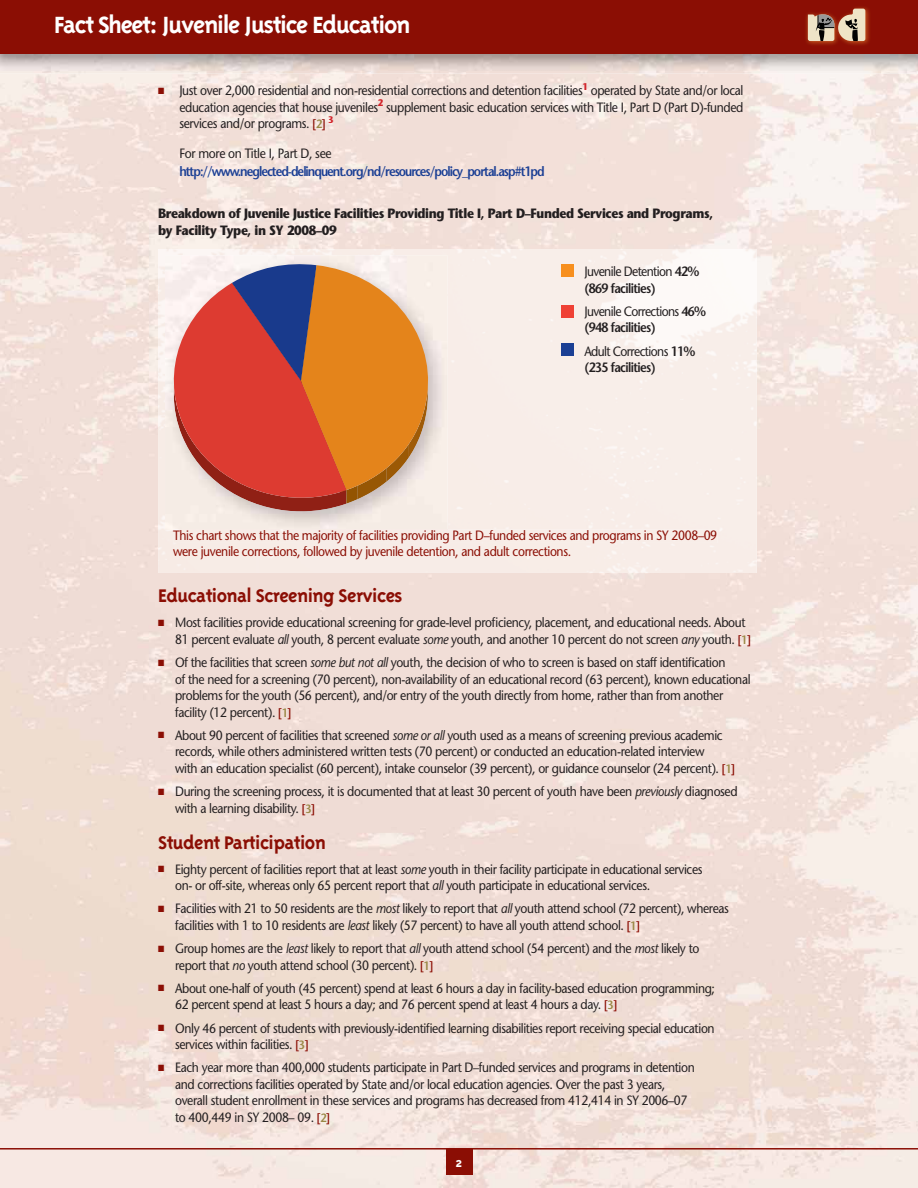
<style>
.page{position:relative;width:918px;height:1188px;background:#fff}
.page>*{position:absolute;margin:0;border:0;box-sizing:border-box;transform-origin:0 0}
.t1{font:700 27px "Triplex";letter-spacing:-.05em;color:#fff}
.t2{font:700 21px "Triplex";letter-spacing:-.03em;color:#8b0e04}
.t3{font:700 15px "Triplex";color:#fff}
.t4{font:13.5px/16.5px "Stone Sans";letter-spacing:-.03em;color:#231f20;scale:.9 1}
.t5{font:13.5px/16.5px "Stone Sans";letter-spacing:-.03em;color:#8b0e04;scale:.9 1}
.t6{font:700 13.5px/16.5px "Stone Sans";letter-spacing:-.03em;color:#231f20;scale:.9 1}
.t7{font:600 13.5px "Stone Sans";letter-spacing:-.08em;color:#1b3f94;scale:.9 1}
.t8{font:600 13.5px/16.5px "Stone Sans";letter-spacing:-.05em;color:#231f20;scale:.9 1}
.t9{font:13.5px/16.5px "Stone Sans";letter-spacing:-.05em;color:#231f20;scale:.9 1}
.t10{font:700 9.6px "Stone Sans";color:#d2232a;scale:.9 1}
.s1{color:#8b0e04}
.s2{font-weight:600;font-size:12px;color:#8b0e04}
.s3{font-weight:600;font-size:12px;color:#9a8846}
.s4{font-weight:400}
.s5{font-weight:600}
.s6{font-style:italic}
</style>
<div class="page">
<img style="left:0;top:73px;width:918px;height:1115px">
<img style="left:158px;top:249px;width:599px;height:46px">
<img style="left:158px;top:295px;width:49px;height:278px">
<img style="left:408px;top:295px;width:349px;height:278px">
<div style="left:207px;top:543px;width:201px;height:30px;background:#f7ece7"></div>
<div style="left:173px;top:530px;width:544px;height:13px;background:#f7ece7"></div>
<hr style="left:0;top:1148px;width:918px;height:2px;background:#8b0e04">
<div style="left:0;top:0;width:918px;height:54px;background:#8b0e04"></div>
<div style="left:446px;top:1148px;width:27px;height:27px;background:#8b0e04"></div>
<img style="left:806px;top:7px;width:64px;height:38px">
<svg style="left:808px;top:9px;width:57px;height:32px"></svg>
<img style="left:165px;top:255px;width:282px;height:275px">
<img style="left:173px;top:530px;width:274px;height:1px">
<svg style="left:174px;top:264px;width:254px;height:247px;background:#ce7453"></svg>
<div style="left:561px;top:264px;width:13px;height:13px;background:#f78f1e"></div>
<div style="left:561px;top:305px;width:13px;height:13px;background:#ef4135"></div>
<div style="left:561px;top:344px;width:13px;height:12px;background:#1b3f94"></div>
<h1 class="t1" style="left:54px;top:15px;width:358px">Fact Sheet: Juvenile Justice Education</h1>
<p class="t4" style="left:179px;top:84px;width:628px;text-align:justify;text-indent:-21px"><span class="s1">■</span> Just over 2,000 residential and non-residential corrections and detention facilities<sup>1</sup> operated by State and/or local education agencies that house juveniles<sup>2</sup> supplement basic education services with Title I, Part D (Part D)-funded services and/or programs. <span class="s2">[</span><span class="s3">2</span><span class="s2">]</span></p>
<p class="t10" style="left:328px;top:116px;width:8px">3</p>
<p class="t4" style="left:179px;top:146px;width:171px">For more on Title I, Part D, see</p>
<p class="t7" style="left:179px;top:166px;width:407px">http://www.neglected-delinquent.org/nd/resources/policy_portal.asp#t1pd</p>
<p class="t6" style="left:158px;top:207px;width:618px">Breakdown of Juvenile Justice Facilities Providing Title I, Part D–Funded Services and Programs, by Facility Type, in SY 2008–09</p>
<p class="t8" style="left:584px;top:265px;width:130px"><span class="s4">Juvenile Detention</span> 42% (869 facilities)</p>
<p class="t9" style="left:584px;top:304px;width:137px">Juvenile Corrections <span class="s5">46% (948 facilities)</span></p>
<p class="t8" style="left:584px;top:344px;width:125px"><span class="s4">Adult Corrections</span> 11% (235 facilities)</p>
<p class="t5" style="left:173px;top:528px;width:606px;text-indent:16px">s c art s ows t at t e ma or ty o ac t es prov ng Part D–funded services and programs in SY 2008–09 were juvenile corrections, followed by juvenile detention, and adult corrections.</p>
<h2 class="t2" style="left:158px;top:588px;width:246px">Educational Screening Services</h2>
<p class="t4" style="left:175px;top:616px;width:641px;text-indent:-17px"><span class="s1">■</span> Most facilities provide educational screening for grade-level proficiency, placement, and educational needs. About<br>81 percent evaluate <span class="s6">all</span> youth, 8 percent evaluate <span class="s6">some</span> youth, and another 10 percent do not screen <span class="s6">any</span> youth. <span class="s2">[</span><span class="s3">1</span><span class="s2">]</span></p>
<p class="t4" style="left:175px;top:656px;width:641px;text-indent:-17px"><span class="s1">■</span> Of the facilities that screen <span class="s6">some but not all</span> youth, the decision of who to screen is based on staff identification<br>of the need for a screening (70 percent), non-availability of an educational record (63 percent), known educational problems for the youth (56 percent), and/or entry of the youth directly from home, rather than from another facility (12 percent). <span class="s2">[</span><span class="s3">1</span><span class="s2">]</span></p>
<p class="t4" style="left:175px;top:728px;width:624px;text-indent:-17px"><span class="s1">■</span> About 90 percent of facilities that screened <span class="s6">some or all</span> youth used as a means of screening previous academic records, while others administered written tests (70 percent) or conducted an education-related interview<br>with an education specialist (60 percent), intake counselor (39 percent), or guidance counselor (24 percent). <span class="s2">[</span><span class="s3">1</span><span class="s2">]</span></p>
<p class="t4" style="left:175px;top:785px;width:627px;text-indent:-17px"><span class="s1">■</span> During the screening process, it is documented that at least 30 percent of youth have been <span class="s6">previously</span> diagnosed with a learning disability. <span class="s2">[</span><span class="s3">3</span><span class="s2">]</span></p>
<h2 class="t2" style="left:158px;top:835px;width:169px">Student Participation</h2>
<p class="t4" style="left:175px;top:862px;width:588px;text-indent:-17px"><span class="s1">■</span> Eighty percent of facilities report that at least <span class="s6">some</span> youth in their facility participate in educational services on- or off-site, whereas only 65 percent report that <span class="s6">all</span> youth participate in educational services.</p>
<p class="t4" style="left:175px;top:902px;width:617px;text-indent:-17px"><span class="s1">■</span> Facilities with 21 to 50 residents are the <span class="s6">most</span> likely to report that <span class="s6">all</span> youth attend school (72 percent), whereas facilities with 1 to 10 residents are <span class="s6">least</span> likely (57 percent) to have all youth attend school. <span class="s2">[</span><span class="s3">1</span><span class="s2">]</span></p>
<p class="t4" style="left:175px;top:942px;width:584px;text-indent:-17px"><span class="s1">■</span> Group homes are the <span class="s6">least</span> likely to report that <span class="s6">all</span> youth attend school (54 percent) and the <span class="s6">most</span> likely to report that <span class="s6">no</span> youth attend school (30 percent). <span class="s2">[</span><span class="s3">1</span><span class="s2">]</span></p>
<p class="t4" style="left:175px;top:981px;width:602px;text-indent:-17px"><span class="s1">■</span> About one-half of youth (45 percent) spend at least 6 hours a day in facility-based education programming;<br>62 percent spend at least 5 hours a day; and 76 percent spend at least 4 hours a day. <span class="s2">[</span><span class="s3">3</span><span class="s2">]</span></p>
<p class="t4" style="left:175px;top:1021px;width:601px;text-indent:-17px"><span class="s1">■</span> Only 46 percent of students with previously-identified learning disabilities report receiving special education services within facilities. <span class="s2">[</span><span class="s3">3</span><span class="s2">]</span></p>
<p class="t4" style="left:175px;top:1061px;width:579px;text-indent:-17px"><span class="s1">■</span> Each year more than 400,000 students participate in Part D–funded services and programs in detention and corrections facilities operated by State and/or local education agencies. Over the past 3 years, overall student enrollment in these services and programs has decreased from 412,414 in SY 2006–07 to 400,449 in SY 2008– 09. <span class="s2">[</span><span class="s3">2</span><span class="s2">]</span></p>
<p class="t5" style="left:173px;top:528px;width:41px">Thi h</p>
<p class="t5" style="left:229px;top:528px;width:9px">h</p>
<p class="t5" style="left:263px;top:528px;width:35px">h h</p>
<p class="t5" style="left:318px;top:528px;width:19px">j i</p>
<p class="t5" style="left:353px;top:528px;width:40px">ff ilii</p>
<p class="t5" style="left:424px;top:528px;width:15px">idi</p>
<p class="t3" style="left:456px;top:1157px;width:8px">2</p>
</div>
